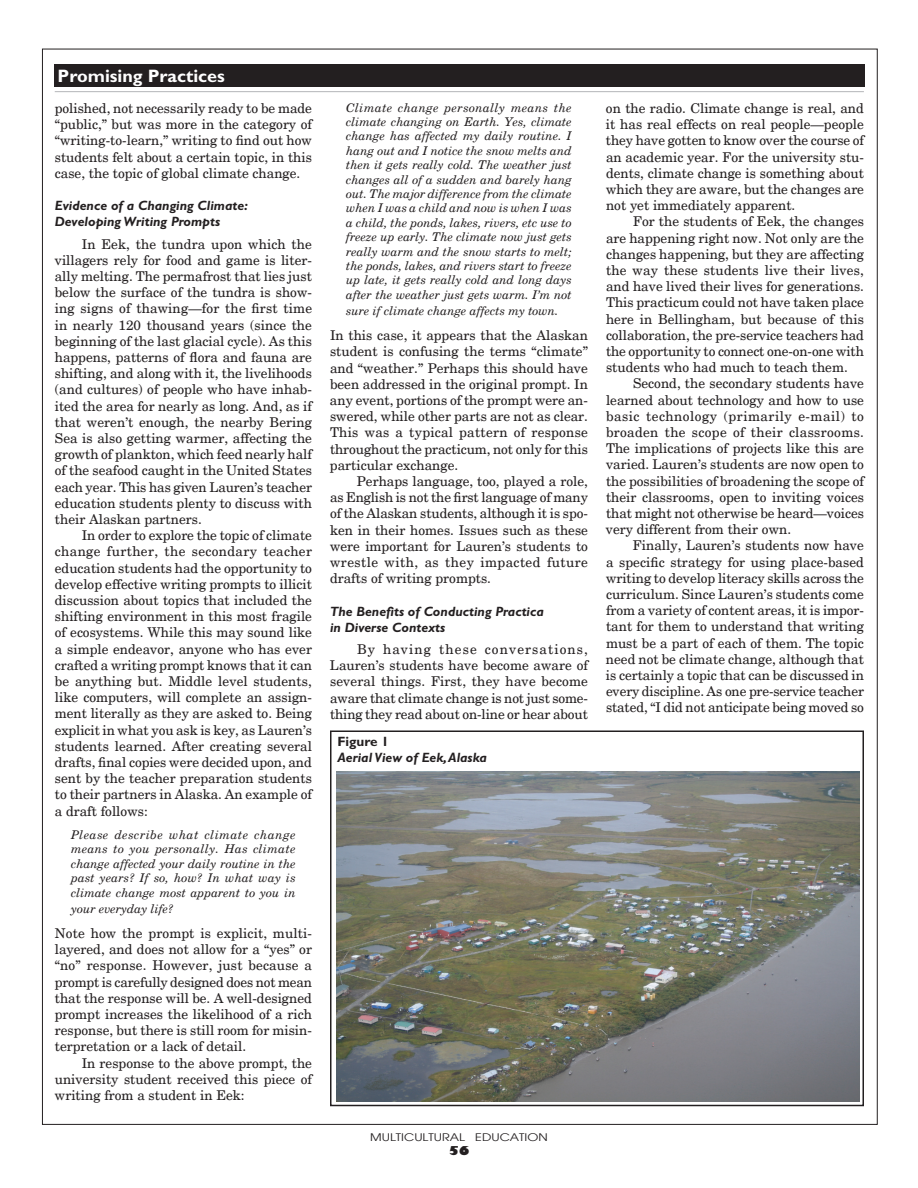
<style>
.page{position:relative;width:918px;height:1188px;background:#fff}
.page>*{position:absolute;margin:0;border:0;box-sizing:border-box;transform-origin:0 0}
.t1{font:700 18px "Gill Sans";color:#fff}
.t2{font:13.5px/16.2px "New Century Schlbk";color:#231f20;text-align:justify}
.t3{font:italic 700 13.5px/16.2px "Gill Sans";color:#231f20}
.t4{font:700 13.5px "Gill Sans";color:#231f20}
.t5{font:italic 12px/14.4px "New Century Schlbk";color:#231f20;text-align:justify}
.t6{font:800 12px "Gill Sans";color:#231f20}
.t7{font:10.5px "Avant Garde";color:#231f20;scale:1.2 1}
</style>
<div class="page">
<div style="left:54px;top:64px;width:811px;height:23px;background:#231f20"></div>
<hr style="left:55px;top:91px;width:809px;height:1px;background:#b4b5b8">
<div style="left:330px;top:730px;width:534px;height:376px;border:2px solid #231f20"></div>
<img style="left:336px;top:771px;width:523px;height:331px">
<h1 class="t1" style="left:58px;top:66px;width:169px">Promising Practices</h1>
<p class="t2" style="left:55px;top:100px;width:259px">polished, not necessarily ready to be made “public,” but was more in the category of “writing-to-learn,” writing to find out how students felt about a certain topic, in this case, the topic of global climate change.</p>
<p class="t3" style="left:55px;top:198px;width:195px">Evidence of a Changing Climate:<br>Developing Writing Prompts</p>
<p class="t2" style="left:55px;top:236px;width:259px;text-indent:27px">In Eek, the tundra upon which the villagers rely for food and game is liter&shy;ally melting. The permafrost that lies just below the surface of the tundra is show&shy;ing signs of thawing—for the first time in nearly 120 thousand years (since the beginning of the last glacial cycle). As this happens, patterns of flora and fauna are shifting, and along with it, the livelihoods (and cultures) of people who have inhab&shy;ited the area for nearly as long. And, as if that weren’t enough, the nearby Bering Sea is also getting warmer, affecting the growth of plankton, which feed nearly half of the seafood caught in the United States each year. This has given Lauren’s teacher education students plenty to discuss with their Alaskan partners.</p>
<p class="t2" style="left:55px;top:528px;width:259px;text-indent:27px">In order to explore the topic of climate change further, the secondary teacher education students had the opportunity to develop effective writing prompts to illicit discussion about topics that included the shifting environment in this most fragile of ecosystems. While this may sound like a simple endeavor, anyone who has ever crafted a writing prompt knows that it can be anything but. Middle level students, like computers, will complete an assign&shy;ment literally as they are asked to. Being explicit in what you ask is key, as Lauren’s students learned. After creating several drafts, final copies were decided upon, and sent by the teacher preparation students to their partners in Alaska. An example of a draft follows:</p>
<p class="t5" style="left:71px;top:828px;width:226px">Please describe what climate change means to you personally. Has climate change affected your daily routine in the past years? If so, how? In what way is climate change most apparent to you in</p>
<p class="t5" style="left:71px;top:901px;width:104px">your everyday life?</p>
<p class="t2" style="left:55px;top:925px;width:259px">Note how the prompt is explicit, multi&shy;layered, and does not allow for a “yes” or “no” response. However, just because a prompt is carefully designed does not mean that the response will be. A well-designed prompt increases the likelihood of a rich response, but there is still room for misin&shy;terpretation or a lack of detail.</p>
<p class="t2" style="left:55px;top:1055px;width:259px;text-indent:27px">In response to the above prompt, the university student received this piece of writing from a student in Eek:</p>
<p class="t5" style="left:346px;top:100px;width:227px">Climate change personally means the climate changing on Earth. Yes, climate change has affected my daily routine. I hang out and I notice the snow melts and then it gets really cold. The weather just changes all of a sudden and barely hang out. The major difference from the climate when I was a child and now is when I was a child, the ponds, lakes, rivers, etc use to freeze up early. The climate now just gets really warm and the snow starts to melt; the ponds, lakes, and rivers start to freeze up late, it gets really cold and long days after the weather just gets warm. I’m not</p>
<p class="t5" style="left:346px;top:304px;width:214px">sure if climate change affects my town.</p>
<p class="t2" style="left:330px;top:327px;width:260px">In this case, it appears that the Alaskan student is confusing the terms “climate” and “weather.” Perhaps this should have been addressed in the original prompt. In any event, portions of the prompt were an&shy;swered, while other parts are not as clear.<br>This was a typical pattern of response throughout the practicum, not only for this particular exchange.</p>
<p class="t2" style="left:330px;top:473px;width:260px;text-indent:27px">Perhaps language, too, played a role, as English is not the first language of many of the Alaskan students, although it is spo&shy;ken in their homes. Issues such as these were important for Lauren’s students to wrestle with, as they impacted future drafts of writing prompts.</p>
<p class="t3" style="left:330px;top:603px;width:215px">The Benefits of Conducting Practica in Diverse Contexts</p>
<p class="t2" style="left:330px;top:641px;width:259px;text-indent:27px">By having these conversations, Lauren’s students have become aware of several things. First, they have become aware that climate change is not just some&shy;thing they read about on-line or hear about</p>
<p class="t4" style="left:338px;top:734px;width:53px">Figure 1</p>
<p class="t3" style="left:338px;top:750px;width:151px">Aerial View of Eek, Alaska</p>
<p class="t2" style="left:606px;top:100px;width:260px">on the radio. Climate change is real, and it has real effects on real people—people they have gotten to know over the course of an academic year. For the university stu&shy;dents, climate change is something about which they are aware, but the changes are not yet immediately apparent.</p>
<p class="t2" style="left:606px;top:214px;width:260px;text-indent:27px">For the students of Eek, the changes are happening right now. Not only are the changes happening, but they are affecting the way these students live their lives, and have lived their lives for generations.<br>This practicum could not have taken place here in Bellingham, but because of this collaboration, the pre-service teachers had the opportunity to connect one-on-one with students who had much to teach them.</p>
<p class="t2" style="left:606px;top:376px;width:260px;text-indent:27px">Second, the secondary students have learned about technology and how to use basic technology (primarily e-mail) to broaden the scope of their classrooms.<br>The implications of projects like this are varied. Lauren’s students are now open to the possibilities of broadening the scope of their classrooms, open to inviting voices that might not otherwise be heard—voices very different from their own.</p>
<p class="t2" style="left:606px;top:538px;width:260px;text-indent:27px">Finally, Lauren’s students now have a specific strategy for using place-based writing to develop literacy skills across the curriculum. Since Lauren’s students come from a variety of content areas, it is impor&shy;tant for them to understand that writing must be a part of each of them. The topic need not be climate change, although that is certainly a topic that can be discussed in every discipline. As one pre-service teacher stated, “I did not anticipate being moved so</p>
<p class="t7" style="left:370px;top:1131px;width:149px">MULTICULTURAL EDUCATION</p>
<p class="t6" style="left:449px;top:1143px;width:22px">56</p>
</div>
